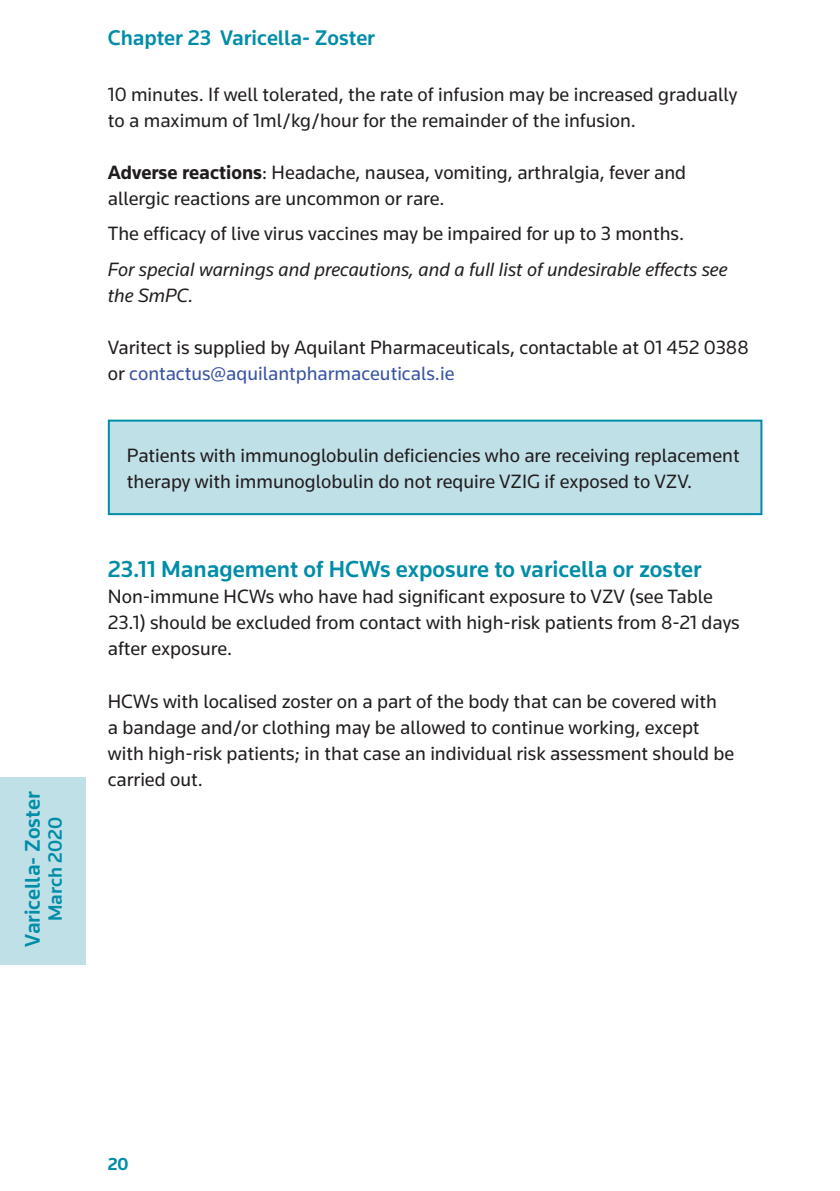
<style>
.page{position:relative;width:840px;height:1191px;background:#fff}
.page>*{position:absolute;margin:0;border:0;box-sizing:border-box;transform-origin:0 0}
.t1{font:500 24px "Knowledge";color:#008da8}
.t2{font:500 22px "Knowledge";color:#008da8}
.t3{font:20px/26px "Knowledge";color:#211d1e}
.t4{font:20px/26px "Knowledge";color:#231f20}
.t5{font:italic 20px/26px "Knowledge";color:#231f20}
.t6{font:500 20px "Knowledge";color:#008da8}
.t7{font:700 18px "Knowledge";color:#008da8}
.s1{font-weight:700}
.s2{color:#3853a3}
</style>
<div class="page">
<div style="left:0;top:777px;width:85px;height:187px;background:#c0e0e8"></div>
<div style="left:109px;top:420px;width:652px;height:94px;background:#c0e0e8"></div>
<div style="left:108px;top:419px;width:654px;height:96px;border:2px solid #008da8"></div>
<p class="t2" style="left:19px;top:946px;width:156px;rotate:-90deg">Varicella- Zoster</p>
<p class="t6" style="left:43px;top:921px;width:106px;rotate:-90deg">March 2020</p>
<p class="t2" style="left:108px;top:24px;width:268px">Chapter 23 Varicella- Zoster</p>
<p class="t4" style="left:108px;top:81px;width:630px">10 minutes. If well tolerated, the rate of infusion may be increased gradually to a maximum of 1ml/kg/hour for the remainder of the infusion.</p>
<p class="t3" style="left:108px;top:159px;width:579px"><span class="s1">Adverse reactions</span>: Headache, nausea, vomiting, arthralgia, fever and allergic reactions are uncommon or rare.</p>
<p class="t3" style="left:108px;top:220px;width:577px">The efficacy of live virus vaccines may be impaired for up to 3 months.</p>
<p class="t5" style="left:108px;top:256px;width:620px">For special warnings and precautions, and a full list of undesirable effects see the SmPC.</p>
<p class="t3" style="left:108px;top:334px;width:642px">Varitect is supplied by Aquilant Pharmaceuticals, contactable at 01 452 0388 or <span class="s2">contactus@aquilantpharmaceuticals.ie</span></p>
<p class="t3" style="left:127px;top:442px;width:614px">Patients with immunoglobulin deficiencies who are receiving replacement therapy with immunoglobulin do not require VZIG if exposed to VZV.</p>
<p class="t1" style="left:108px;top:554px;width:595px">23.11 Management of HCWs exposure to varicella or zoster</p>
<p class="t3" style="left:108px;top:583px;width:633px">Non-immune HCWs who have had significant exposure to VZV (see Table<br>23.1) should be excluded from contact with high-risk patients from 8-21 days after exposure.</p>
<p class="t3" style="left:108px;top:688px;width:627px">HCWs with localised zoster on a part of the body that can be covered with<br>a bandage and/or clothing may be allowed to continue working, except with high-risk patients; in that case an individual risk assessment should be carried out.</p>
<p class="t7" style="left:108px;top:1153px;width:22px">20</p>
</div>
